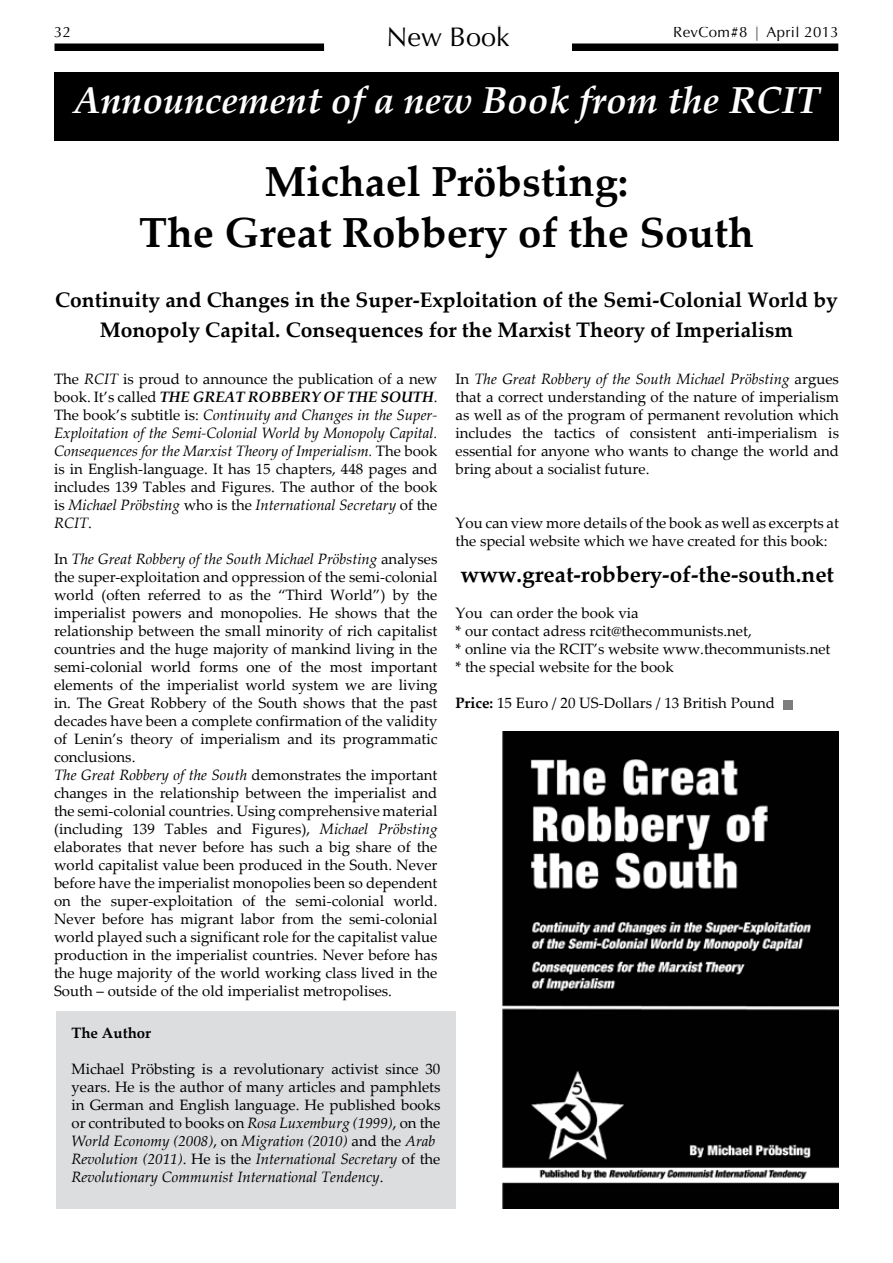
<style>
.page{position:relative;width:893px;height:1263px;background:#fff}
.page>*{position:absolute;margin:0;border:0;box-sizing:border-box;transform-origin:0 0}
.t1{font:700 42px/51px "Palatino Linotype";color:#000;text-align:center}
.t2{font:italic 700 37.5px "Palatino Linotype";color:#fff}
.t3{font:27px "Optima LT Std";color:#000}
.t4{font:700 22.5px "Palatino Linotype";color:#000}
.t5{font:700 21px/30px "Palatino Linotype";color:#000;text-align:center}
.t6{font:15px/18px "Palatino Linotype";color:#000}
.t7{font:15px "Optima LT Std";letter-spacing:.025em;color:#000}
.t8{font:700 15px "Palatino Linotype";color:#000}
.s1{font-weight:700;color:#77787b}
.s2{font-style:italic}
.s3{font-weight:700;font-style:italic}
.s4{font-weight:700}
</style>
<div class="page">
<div style="left:54px;top:43px;width:785px;height:8px;background:#000"></div>
<div style="left:325px;top:26px;width:246px;height:27px;background:#fff"></div>
<svg style="left:784px;top:700px;width:9px;height:9px"></svg>
<div style="left:54px;top:72px;width:785px;height:69px;background:#000"></div>
<img style="left:502px;top:731px;width:336px;height:478px">
<div style="left:56px;top:1012px;width:399px;height:197px;background:#dcddde"></div>
<p class="t7" style="left:54px;top:23px;width:19px">32</p>
<h3 class="t3" style="left:386px;top:21px;width:125px">New Book</h3>
<p class="t7" style="left:673px;top:23px;width:167px">RevCom#8 <span class="s1">|</span> April 2013</p>
<h2 class="t2" style="left:74px;top:74px;width:747px">Announcement of a new Book from the RCIT</h2>
<h1 class="t1" style="left:139px;top:155px;width:616px">Michael Pröbsting:<br>The Great Robbery of the South</h1>
<h3 class="t5" style="left:55px;top:284px;width:784px">Continuity and Changes in the Super-Exploitation of the Semi-Colonial World by<br>Monopoly Capital. Consequences for the Marxist Theory of Imperialism</h3>
<p class="t6" style="left:54px;top:369px;width:385px;text-align:justify">The <span class="s2">RCIT</span> is proud to announce the publication of a new book. It’s called <span class="s3">THE GREAT ROBBERY OF THE SOUTH</span>.<br>The book’s subtitle is: <span class="s2">Continuity and Changes in the Super-Exploitation of the Semi-Colonial World by Monopoly Capital.<br>Consequences for the Marxist Theory of Imperialism.</span> The book is in English-language. It has 15 chapters, 448 pages and includes 139 Tables and Figures. The author of the book is <span class="s2">Michael Pröbsting</span> who is the <span class="s2">International Secretary</span> of the <span class="s2">RCIT</span>.</p>
<p class="t6" style="left:54px;top:549px;width:385px">In <span class="s2">The Great Robbery of the South Michael Pröbsting</span> analyses the super-exploitation and oppression of the semi-colonial world (often referred to as the “Third World”) by the imperialist powers and monopolies. He shows that the relationship between the small minority of rich capitalist countries and the huge majority of mankind living in the semi-colonial world forms one of the most important elements of the imperialist world system we are living in. The Great Robbery of the South shows that the past decades have been a complete confirmation of the validity of Lenin’s theory of imperialism and its programmatic conclusions.<br><span class="s2">The Great Robbery of the South</span> demonstrates the important changes in the relationship between the imperialist and the semi-colonial countries. Using comprehensive material (including 139 Tables and Figures), <span class="s2">Michael Pröbsting </span>elaborates that never before has such a big share of the world capitalist value been produced in the South. Never before have the imperialist monopolies been so dependent on the super-exploitation of the semi-colonial world.<br>Never before has migrant labor from the semi-colonial world played such a significant role for the capitalist value production in the imperialist countries. Never before has the huge majority of the world working class lived in the South – outside of the old imperialist metropolises.</p>
<p class="t8" style="left:71px;top:1022px;width:81px">The Author</p>
<p class="t6" style="left:71px;top:1059px;width:371px">Michael Pröbsting is a revolutionary activist since 30 years. He is the author of many articles and pamphlets in German and English language. He published books or contributed to books on <span class="s2">Rosa Luxemburg (1999)</span>, on the <span class="s2">World Economy (2008)</span>, on <span class="s2">Migration (2010)</span> and the <span class="s2">Arab Revolution (2011)</span>. He is the <span class="s2">International Secretary</span> of the <span class="s2">Revolutionary Communist International Tendency</span>.</p>
<p class="t6" style="left:455px;top:369px;width:385px;text-align:justify">In <span class="s2">The Great Robbery of the South Michael Pröbsting</span> argues that a correct understanding of the nature of imperialism as well as of the program of permanent revolution which includes the tactics of consistent anti-imperialism is essential for anyone who wants to change the world and bring about a socialist future.</p>
<p class="t6" style="left:455px;top:513px;width:385px">You can view more details of the book as well as excerpts at the special website which we have created for this book:</p>
<h3 class="t4" style="left:460px;top:558px;width:375px">www.great-robbery-of-the-south.net</h3>
<p class="t6" style="left:455px;top:603px;width:376px">You can order the book via<br>* our contact adress rcit@thecommunists.net,<br>* online via the RCIT’s website www.thecommunists.net * the special website for the book</p>
<p class="t6" style="left:455px;top:693px;width:321px"><span class="s4">Price:</span> 15 Euro / 20 US-Dollars / 13 British Pound</p>
</div>
